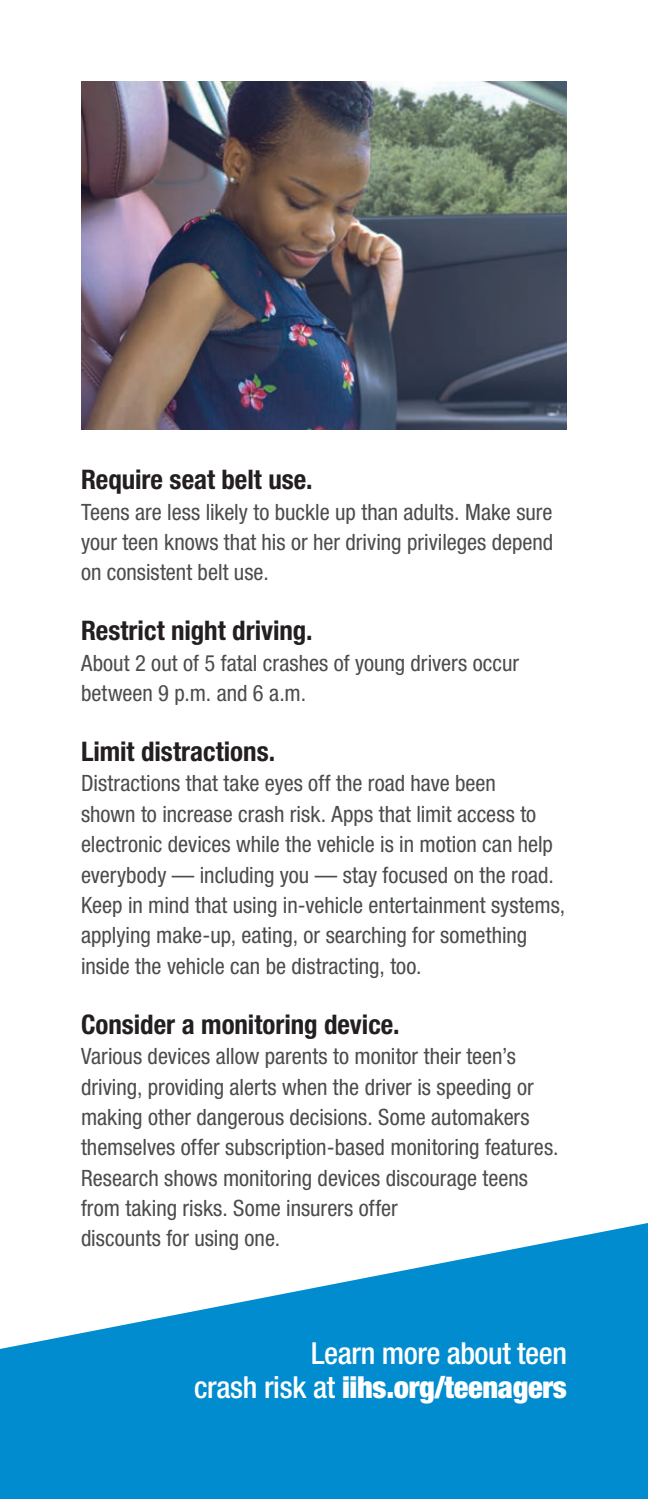
<style>
.page{position:relative;width:648px;height:1499px;background:#fff}
.page>*{position:absolute;margin:0;border:0;box-sizing:border-box;transform-origin:0 0}
.H1__with_no_H2_follo{font:500 condensed 30.38px/33.8px "Helvetica Neue LT Pro";letter-spacing:-.015em;color:#fff;text-align:right}
.H1__with_no_H2_follo-2{font:700 condensed 27px "Helvetica Neue LT Pro";color:#231f20}
.H1__with_no_H2_follo-3{font:condensed 22.5px/30.4px "Helvetica Neue LT Pro";color:#4b4c4d}
.s1{font-weight:900}
</style>
<div class="page">
<svg style="left:0;top:1223px;width:648px;height:275px;fill:#008ccf"></svg>
<img style="left:81px;top:81px;width:486px;height:348px">
<p class="H1__with_no_H2_follo-2" style="left:81px;top:463px;width:233px">Require seat belt use.</p>
<p class="H1__with_no_H2_follo-3" style="left:81px;top:496px;width:474px;text-align:justify">Teens are less likely to buckle up than adults. Make sure your teen knows that his or her driving privileges depend on consistent belt use.</p>
<p class="H1__with_no_H2_follo-2" style="left:81px;top:614px;width:233px">Restrict night driving.</p>
<p class="H1__with_no_H2_follo-3" style="left:81px;top:647px;width:440px">About 2 out of 5 fatal crashes of young drivers occur between 9 p.m. and 6 a.m.</p>
<p class="H1__with_no_H2_follo-2" style="left:81px;top:735px;width:196px">Limit distractions.</p>
<p class="H1__with_no_H2_follo-3" style="left:81px;top:768px;width:486px">Distractions that take eyes off the road have been<br>shown to increase crash risk. Apps that limit access to electronic devices while the vehicle is in motion can help everybody — including you — stay focused on the road.<br>Keep in mind that using in-vehicle entertainment systems, applying make-up, eating, or searching for something inside the vehicle can be distracting, too.</p>
<p class="H1__with_no_H2_follo-2" style="left:81px;top:1007px;width:320px">Consider a monitoring device.</p>
<p class="H1__with_no_H2_follo-3" style="left:81px;top:1040px;width:479px">Various devices allow parents to monitor their teen’s driving, providing alerts when the driver is speeding or making other dangerous decisions. Some automakers themselves offer subscription-based monitoring features.<br>Research shows monitoring devices discourage teens from taking risks. Some insurers offer<br>discounts for using one.</p>
<p class="H1__with_no_H2_follo" style="left:194px;top:1335px;width:374px">Learn more about teen<br>crash risk at <span class="s1">iihs.org/teenagers</span></p>
</div>
